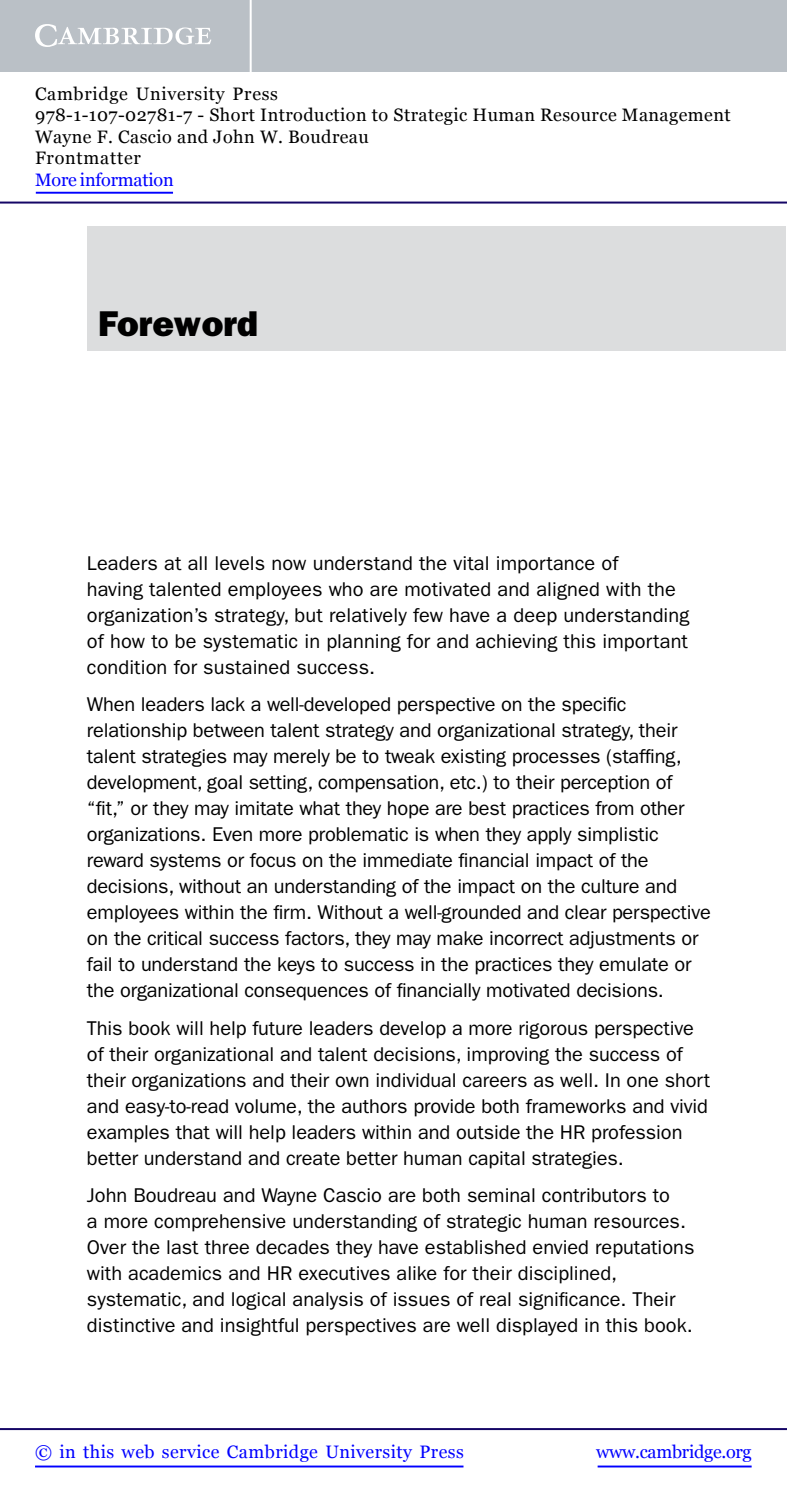
<style>
.page{position:relative;width:787px;height:1496px;background:#fff}
.page>*{position:absolute;margin:0;border:0;box-sizing:border-box;transform-origin:0 0}
.t1{font:36px "ITC Franklin Gothic Std Hvy";color:#000}
.t2{font:20px/26px "ITC Franklin Gothic Std";letter-spacing:-.005em;color:#000}
.t3{font:18px/21.6px "Georgia";letter-spacing:.025em;color:#000}
.t4{font:18px "Georgia";letter-spacing:.025em;color:#00f}
.t5{font:18px "Georgia";letter-spacing:-.015em;color:#00f}
.t6{font:18px "Georgia";letter-spacing:-.01em;color:#00f}
</style>
<div class="page">
<div style="left:87px;top:226px;width:697px;height:124px;background:#dcddde"></div>
<hr style="left:597px;top:1466px;width:154px;height:1px;background:#00f">
<hr style="left:0;top:1428px;width:786px;height:2px;background:#150666">
<hr style="left:35px;top:1466px;width:428px;height:1px;background:#00f">
<div style="left:0;top:0;width:786px;height:72px;background:#bac0c6"></div>
<svg style="left:35px;top:24px;width:176px;height:23px"></svg>
<hr style="left:249px;top:0;width:2px;height:72px;background:#fff">
<hr style="left:0;top:202px;width:786px;height:2px;background:#150666">
<hr style="left:36px;top:192px;width:137px;height:2px;background:#00f">
<p class="t3" style="left:35px;top:83px;width:696px">Cambridge University Press<br>978-1-107-02781-7 - Short Introduction to Strategic Human Resource Management Wayne F. Cascio and John W. Boudreau<br>Frontmatter</p>
<p class="t6" style="left:35px;top:170px;width:140px">More information</p>
<p class="t1" style="left:98px;top:303px;width:161px">Foreword</p>
<p class="t2" style="left:87px;top:550px;width:603px">Leaders at all levels now understand the vital importance of<br>having talented employees who are motivated and aligned with the organization’s strategy, but relatively few have a deep understanding of how to be systematic in planning for and achieving this important condition for sustained success.</p>
<p class="t2" style="left:87px;top:692px;width:625px">When leaders lack a well-developed perspective on the specific relationship between talent strategy and organizational strategy, their talent strategies may merely be to tweak existing processes (staffing, development, goal setting, compensation, etc.) to their perception of “fit,” or they may imitate what they hope are best practices from other organizations. Even more problematic is when they apply simplistic reward systems or focus on the immediate financial impact of the decisions, without an understanding of the impact on the culture and employees within the firm. Without a well-grounded and clear perspective on the critical success factors, they may make incorrect adjustments or fail to understand the keys to success in the practices they emulate or the organizational consequences of financially motivated decisions.</p>
<p class="t2" style="left:87px;top:1015px;width:624px">This book will help future leaders develop a more rigorous perspective of their organizational and talent decisions, improving the success of their organizations and their own individual careers as well. In one short and easy-to-read volume, the authors provide both frameworks and vivid examples that will help leaders within and outside the HR profession better understand and create better human capital strategies.</p>
<p class="t2" style="left:87px;top:1182px;width:608px">John Boudreau and Wayne Cascio are both seminal contributors to<br>a more comprehensive understanding of strategic human resources.<br>Over the last three decades they have established envied reputations with academics and HR executives alike for their disciplined, systematic, and logical analysis of issues of real significance. Their distinctive and insightful perspectives are well displayed in this book.</p>
<p class="t4" style="left:35px;top:1442px;width:430px">© in this web service Cambridge University Press</p>
<p class="t5" style="left:595px;top:1442px;width:157px">www.cambridge.org</p>
</div>
